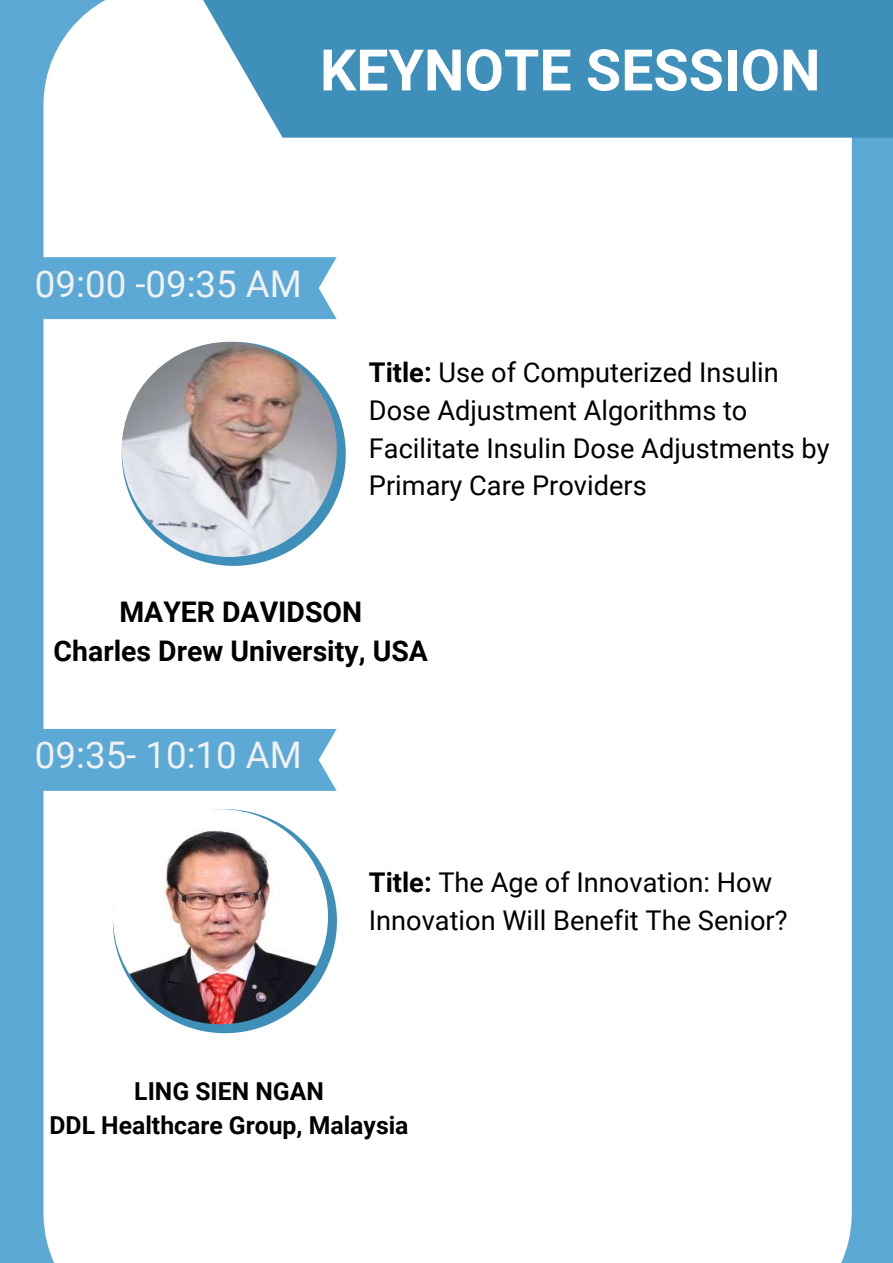
<style>
.page{position:relative;width:893px;height:1263px;background:#5ca9d6}
.page>*{position:absolute;margin:0;border:0;box-sizing:border-box;transform-origin:0 0}
.t1{font:700 57.3px "Roboto";color:#fff}
.t2{font:36.67px "Roboto";color:#f1f1f1}
.t3{font:700 28.42px/39.4px "Roboto";color:#000;text-align:center}
.t4{font:27.22px/37.7px "Roboto";color:#000}
.t5{font:700 24.75px/34.3px "Roboto";color:#000;text-align:center}
.s1{font-weight:700}
</style>
<div class="page">
<div style="left:43px;top:0;width:809px;height:1263px;background:#fff"></div>
<svg style="left:43px;top:257px;width:293px;height:62px"></svg>
<svg style="left:122px;top:342px;width:224px;height:224px;background:#d1e4ee"></svg>
<img style="left:122px;top:342px;width:215px;height:215px;border-radius:50%">
<svg style="left:43px;top:729px;width:293px;height:62px"></svg>
<svg style="left:113px;top:809px;width:224px;height:224px;background:#d1e3ed"></svg>
<img style="left:113px;top:809px;width:215px;height:215px;border-radius:50%">
<svg style="left:160px;top:0;width:733px;height:138px;background:#549bc1"></svg>
<h1 class="t1" style="left:320px;top:37px;width:502px">KEYNOTE SESSION</h1>
<h2 class="t2" style="left:35px;top:263px;width:268px">09:00 -09:35 AM</h2>
<p class="t4" style="left:369px;top:354px;width:462px"><span class="s1">Title:</span> Use of Computerized Insulin<br>Dose Adjustment Algorithms to<br>Facilitate Insulin Dose Adjustments by<br>Primary Care Providers</p>
<p class="t3" style="left:54px;top:592px;width:376px">MAYER DAVIDSON<br>Charles Drew University, USA</p>
<h2 class="t2" style="left:35px;top:734px;width:268px">09:35- 10:10 AM</h2>
<p class="t4" style="left:369px;top:864px;width:420px"><span class="s1">Title:</span> The Age of Innovation: How<br>Innovation Will Benefit The Senior?</p>
<p class="t5" style="left:50px;top:1074px;width:360px">LING SIEN NGAN<br>DDL Healthcare Group, Malaysia</p>
</div>
